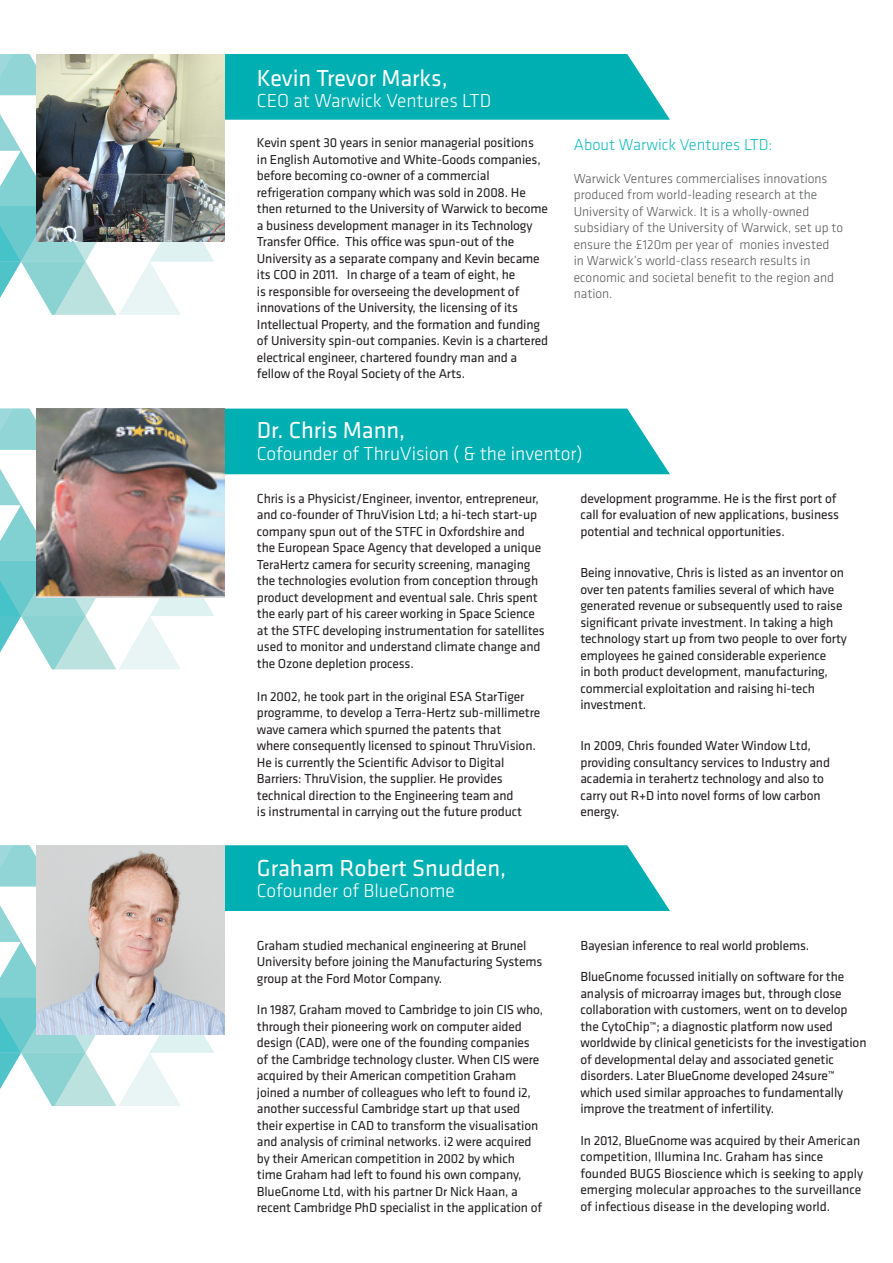
<style>
.page{position:relative;width:893px;height:1263px;background:#fff}
.page>*{position:absolute;margin:0;border:0;box-sizing:border-box;transform-origin:0 0}
.t1{font:24px "Klavika";color:#fff}
.t2{font:300 19.5px "Klavika";color:#fff}
.t3{font:300 16.5px "Klavika";color:#14bbbe}
.Normal__Web{font:13.5px/16.5px "Klavika";letter-spacing:-.01em;color:#231f20}
.t4{font:300 13.5px/16.5px "Klavika";color:#57585a}
</style>
<div class="page">
<svg style="left:0;top:54px;width:36px;height:13px"></svg>
<svg style="left:0;top:67px;width:225px;height:248px"></svg>
<svg style="left:0;top:409px;width:36px;height:12px"></svg>
<svg style="left:0;top:421px;width:225px;height:248px"></svg>
<svg style="left:0;top:845px;width:37px;height:13px"></svg>
<svg style="left:0;top:858px;width:225px;height:248px"></svg>
<div style="left:224px;top:54px;width:446px;height:66px;background:#00afb2"></div>
<img style="left:36px;top:54px;width:188px;height:187px">
<svg style="left:223px;top:408px;width:447px;height:67px;background:#11b4b6"></svg>
<img style="left:36px;top:409px;width:188px;height:189px">
<svg style="left:224px;top:845px;width:446px;height:67px;background:#11b4b7"></svg>
<img style="left:37px;top:845px;width:187px;height:189px">
<p class="t1" style="left:257px;top:62px;width:192px">Kevin Trevor Marks,</p>
<p class="t2" style="left:257px;top:89px;width:236px">CEO at Warwick Ventures LTD</p>
<p class="Normal__Web" style="left:257px;top:134px;width:293px">Kevin spent 30 years in senior managerial positions<br>in English Automotive and White-Goods companies, before becoming co-owner of a commercial refrigeration company which was sold in 2008. He then returned to the University of Warwick to become a business development manager in its Technology Transfer Office. This office was spun-out of the University as a separate company and Kevin became its COO in 2011. In charge of a team of eight, he<br>is responsible for overseeing the development of innovations of the University, the licensing of its Intellectual Property, and the formation and funding of University spin-out companies. Kevin is a chartered electrical engineer, chartered foundry man and a fellow of the Royal Society of the Arts.</p>
<p class="t3" style="left:574px;top:134px;width:200px">About Warwick Ventures LTD:</p>
<p class="t4" style="left:574px;top:170px;width:271px">Warwick Ventures commercialises innovations produced from world-leading research at the University of Warwick. It is a wholly-owned subsidiary of the University of Warwick, set up to ensure the £120m per year of monies invested<br>in Warwick’s world-class research results in economic and societal benefit to the region and nation.</p>
<p class="t1" style="left:257px;top:415px;width:150px">Dr. Chris Mann,</p>
<p class="t2" style="left:257px;top:442px;width:327px">Cofounder of ThruVision ( &amp; the inventor)</p>
<p class="Normal__Web" style="left:580px;top:490px;width:260px">development programme. He is the first port of call for evaluation of new applications, business potential and technical opportunities.</p>
<p class="Normal__Web" style="left:580px;top:564px;width:268px">Being innovative, Chris is listed as an inventor on over ten patents families several of which have generated revenue or subsequently used to raise significant private investment. In taking a high technology start up from two people to over forty employees he gained considerable experience<br>in both product development, manufacturing, commercial exploitation and raising hi-tech investment.</p>
<p class="Normal__Web" style="left:580px;top:737px;width:251px">In 2009, Chris founded Water Window Ltd, providing consultancy services to Industry and academia in terahertz technology and also to carry out R+D into novel forms of low carbon energy.</p>
<p class="Normal__Web" style="left:257px;top:490px;width:289px">Chris is a Physicist/Engineer, inventor, entrepreneur, and co-founder of ThruVision Ltd; a hi-tech start-up company spun out of the STFC in Oxfordshire and the European Space Agency that developed a unique TeraHertz camera for security screening, managing the technologies evolution from conception through product development and eventual sale. Chris spent the early part of his career working in Space Science at the STFC developing instrumentation for satellites used to monitor and understand climate change and the Ozone depletion process.</p>
<p class="Normal__Web" style="left:257px;top:688px;width:285px">In 2002, he took part in the original ESA StarTiger programme, to develop a Terra-Hertz sub-millimetre wave camera which spurned the patents that<br>where consequently licensed to spinout ThruVision.<br>He is currently the Scientific Advisor to Digital Barriers: ThruVision, the supplier. He provides technical direction to the Engineering team and<br>is instrumental in carrying out the future product</p>
<p class="t1" style="left:257px;top:852px;width:251px">Graham Robert Snudden,</p>
<p class="t2" style="left:257px;top:879px;width:199px">Cofounder of BlueGnome</p>
<p class="Normal__Web" style="left:257px;top:937px;width:287px">Graham studied mechanical engineering at Brunel<br>University before joining the Manufacturing Systems group at the Ford Motor Company.</p>
<p class="Normal__Web" style="left:257px;top:1001px;width:288px">In 1987, Graham moved to Cambridge to join CIS who, through their pioneering work on computer aided design (CAD), were one of the founding companies of the Cambridge technology cluster. When CIS were acquired by their American competition Graham joined a number of colleagues who left to found i2, another successful Cambridge start up that used their expertise in CAD to transform the visualisation and analysis of criminal networks. i2 were acquired by their American competition in 2002 by which time Graham had left to found his own company, BlueGnome Ltd, with his partner Dr Nick Haan, a recent Cambridge PhD specialist in the application of</p>
<p class="Normal__Web" style="left:580px;top:937px;width:230px">Bayesian inference to real world problems.</p>
<p class="Normal__Web" style="left:580px;top:968px;width:288px">BlueGnome focussed initially on software for the analysis of microarray images but, through close collaboration with customers, went on to develop the CytoChip™; a diagnostic platform now used worldwide by clinical geneticists for the investigation of developmental delay and associated genetic disorders. Later BlueGnome developed 24sure™ which used similar approaches to fundamentally improve the treatment of infertility.</p>
<p class="Normal__Web" style="left:580px;top:1132px;width:284px">In 2012, BlueGnome was acquired by their American competition, Illumina Inc. Graham has since founded BUGS Bioscience which is seeking to apply emerging molecular approaches to the surveillance of infectious disease in the developing world.</p>
</div>
